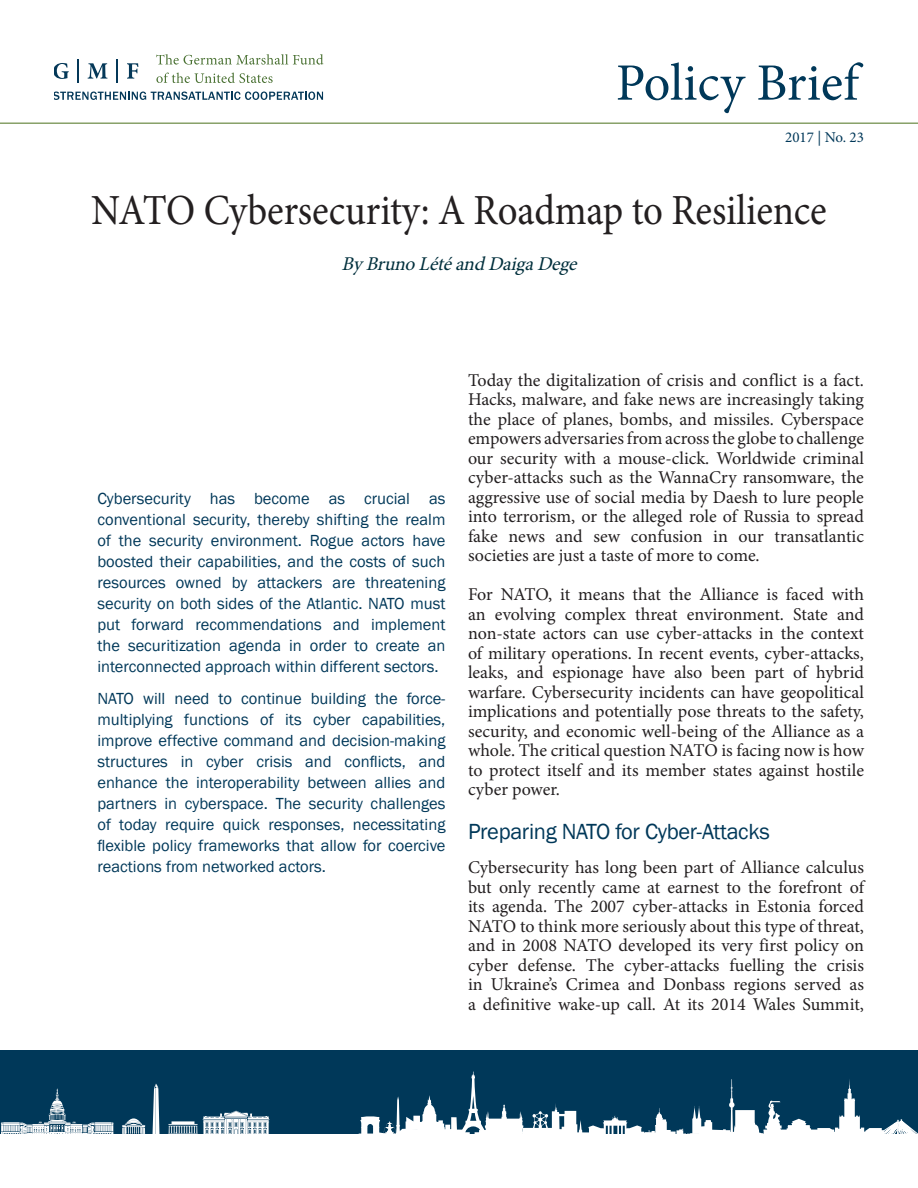
<style>
.page{position:relative;width:918px;height:1188px;background:#fff}
.page>*{position:absolute;margin:0;border:0;box-sizing:border-box;transform-origin:0 0}
.t1{font:52.5px "Minion Pro";color:#003859}
.Headline{font:42.9px "Minion Pro";letter-spacing:-.005em;color:#231f20;scale:.91 1}
.About_graf{font:22.5px "Franklin Gothic";letter-spacing:-.015em;color:#003859}
.Author_Name{font:italic 19.5px "Minion Pro";color:#002f3c}
.Bodycopy{font:18px/19.5px "Minion Pro";color:#231f20;text-align:justify}
.In_Brief{font:16.5px/21px "Franklin Gothic";color:#003859;text-align:justify}
.t2{font:15px "Minion Pro";color:#003859}
</style>
<div class="page">
<div style="left:0;top:1050px;width:918px;height:84px;background:#003859"></div>
<svg style="left:1px;top:1083px;width:269px;height:51px"></svg>
<svg style="left:360px;top:1072px;width:558px;height:62px"></svg>
<hr style="left:0;top:123px;width:918px;height:1px;background:#4b711c">
<svg style="left:54px;top:63px;width:15px;height:16px"></svg>
<svg style="left:78px;top:59px;width:1px;height:24px"></svg>
<svg style="left:88px;top:63px;width:19px;height:16px"></svg>
<hr style="left:116px;top:59px;width:2px;height:24px;background:#043858">
<svg style="left:127px;top:63px;width:11px;height:16px"></svg>
<svg style="left:156px;top:54px;width:167px;height:11px"></svg>
<svg style="left:156px;top:73px;width:117px;height:10px"></svg>
<svg style="left:54px;top:92px;width:269px;height:8px"></svg>
<h1 class="t1" style="left:616px;top:48px;width:244px">Policy Brief</h1>
<p class="t2" style="left:785px;top:127px;width:80px">2017 | No. 23</p>
<p class="Headline" style="left:91px;top:181px;width:810px">NATO Cybersecurity: A Roadmap to Resilience</p>
<p class="Author_Name" style="left:342px;top:251px;width:242px">ByBrunoLétéandDaigaDege</p>
<p class="In_Brief" style="left:97px;top:489px;width:350px">Cybersecurity has become as crucial as conventional security, thereby shifting the realm of the security environment. Rogue actors have boosted their capabilities, and the costs of such resources owned by attackers are threatening security on both sides of the Atlantic. NATO must put forward recommendations and implement the securitization agenda in order to create an interconnected approach within different sectors.</p>
<p class="In_Brief" style="left:97px;top:688px;width:350px">NATO will need to continue building the force&shy;multiplying functions of its cyber capabilities, improve effective command and decision-making structures in cyber crisis and conflicts, and enhance the interoperability between allies and partners in cyberspace. The security challenges of today require quick responses, necessitating flexible policy frameworks that allow for coercive reactions from networked actors.</p>
<p class="Bodycopy" style="left:468px;top:370px;width:398px">Today the digitalization of crisis and conflict is a fact.<br>Hacks, malware, and fake news are increasingly taking the place of planes, bombs, and missiles. Cyberspace empowers adversaries from across the globe to challenge our security with a mouse-click. Worldwide criminal cyber-attacks such as the WannaCry ransomware, the aggressive use of social media by Daesh to lure people into terrorism, or the alleged role of Russia to spread fake news and sew confusion in our transatlantic societies are just a taste of more to come.</p>
<p class="Bodycopy" style="left:468px;top:585px;width:398px">For NATO, it means that the Alliance is faced with an evolving complex threat environment. State and non-state actors can use cyber-attacks in the context of military operations. In recent events, cyber-attacks, leaks, and espionage have also been part of hybrid warfare. Cybersecurity incidents can have geopolitical implications and potentially pose threats to the safety, security, and economic well-being of the Alliance as a whole. The critical question NATO is facing now is how to protect itself and its member states against hostile cyber power.</p>
<p class="About_graf" style="left:468px;top:817px;width:303px">Preparing NATO for Cyber-Attacks</p>
<p class="Bodycopy" style="left:468px;top:858px;width:398px">Cybersecurity has long been part of Alliance calculus but only recently came at earnest to the forefront of its agenda. The 2007 cyber-attacks in Estonia forced NATO to think more seriously about this type of threat, and in 2008 NATO developed its very first policy on cyber defense. The cyber-attacks fuelling the crisis in Ukraine’s Crimea and Donbass regions served as a definitive wake-up call. At its 2014 Wales Summit,</p>
</div>
